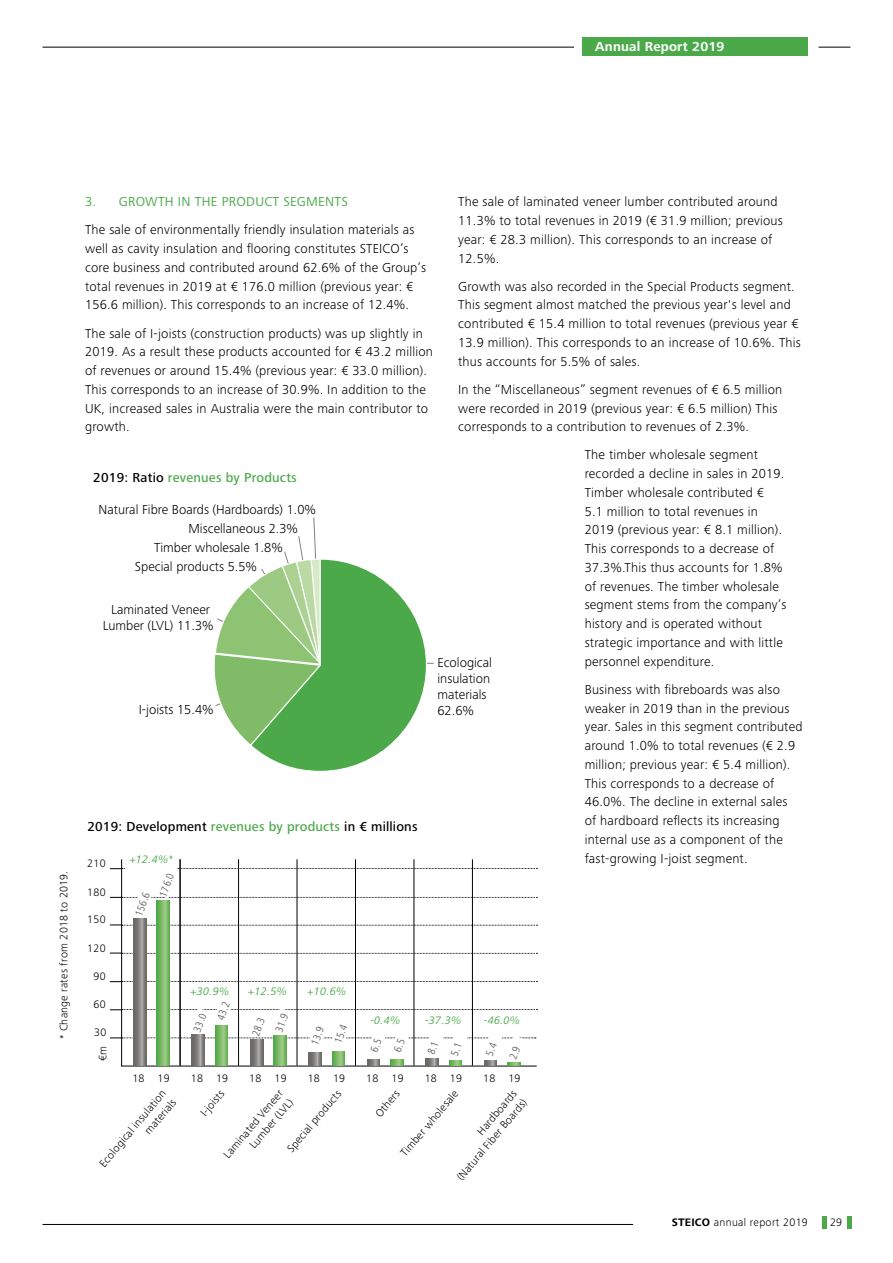
<style>
.page{position:relative;width:893px;height:1263px;background:#fff}
.page>*{position:absolute;margin:0;border:0;box-sizing:border-box;transform-origin:0 0}
.t1{font:300 13.5px/18.8px "Frutiger Next LTW1 G";letter-spacing:.015em;color:#000}
.t2{font:500 13.5px "Frutiger Next LTW1 G";letter-spacing:.015em;color:#000}
.t3{font:13.5px "Frutiger Next LTW1 G";letter-spacing:.02em;color:#4ba94a}
.t4{font:500 13.5px "Frutiger Next LTW1 G";letter-spacing:.015em;color:#4ba94a}
.t5{font:700 13.5px "Frutiger Next LTW1 G";letter-spacing:.015em;color:#fff}
.t6{font:300 11.25px/13.5px "Frutiger Next LTW1 G";letter-spacing:.02em;color:#000;text-align:right}
.t7{font:condensed 11.25px/22px "Frutiger Next LTW1 G";color:#6a6764}
.t8{font:italic 11.25px "Frutiger Next LTW1 G";letter-spacing:.02em;color:#4ba94a}
.s1{color:#000}
.s2{color:#4ba94a}
.s3{font-weight:700}
</style>
<div class="page">
<hr style="left:43px;top:47px;width:531px;height:1px;background:#000">
<div style="left:583px;top:38px;width:225px;height:18px;background:#4ba94a"></div>
<hr style="left:819px;top:47px;width:31px;height:1px;background:#000">
<hr style="left:822px;top:1216px;width:4px;height:13px;background:#4ba94a">
<div style="left:847px;top:1216px;width:5px;height:13px;background:#4ba94a"></div>
<hr style="left:43px;top:1224px;width:590px;height:1px;background:#000">
<hr style="left:122px;top:1066px;width:415px;height:1px;background:#000">
<hr style="left:121px;top:859px;width:1px;height:207px;background:#000">
<svg style="left:110px;top:981px;width:427px;height:1px"></svg>
<svg style="left:110px;top:953px;width:427px;height:1px"></svg>
<svg style="left:110px;top:925px;width:427px;height:1px"></svg>
<svg style="left:157px;top:917px;width:12px;height:79px"></svg>
<svg style="left:133px;top:919px;width:13px;height:77px"></svg>
<svg style="left:110px;top:866px;width:427px;height:51px"></svg>
<div style="left:126px;top:855px;width:51px;height:14px;background:#fff"></div>
<hr style="left:180px;top:859px;width:1px;height:207px;background:#000">
<hr style="left:238px;top:859px;width:1px;height:207px;background:#000">
<hr style="left:297px;top:859px;width:1px;height:207px;background:#000">
<hr style="left:355px;top:859px;width:1px;height:207px;background:#000">
<hr style="left:414px;top:859px;width:1px;height:207px;background:#000">
<hr style="left:472px;top:859px;width:1px;height:207px;background:#000">
<hr style="left:320px;top:663px;width:114px;height:1px;background:#848280">
<svg style="left:214px;top:517px;width:214px;height:254px"></svg>
<svg style="left:110px;top:996px;width:427px;height:69px"></svg>
<p class="t5" style="left:595px;top:39px;width:131px">Annual Report 2019</p>
<p class="t6" style="left:57px;top:1039px;width:170px;rotate:-90deg">* Change rates from 2018 to 2019.</p>
<p class="t1" style="left:458px;top:192px;width:326px">The sale of laminated veneer lumber contributed around 11.3% to total revenues in 2019 (€ 31.9 million; previous year: € 28.3 million). This corresponds to an increase of 12.5%.</p>
<p class="t1" style="left:458px;top:277px;width:344px">Growth was also recorded in the Special Products segment.<br>This segment almost matched the previous year's level and contributed € 15.4 million to total revenues (previous year € 13.9 million). This corresponds to an increase of 10.6%. This thus accounts for 5.5% of sales.</p>
<p class="t1" style="left:458px;top:380px;width:326px">In the “Miscellaneous” segment revenues of € 6.5 million were recorded in 2019 (previous year: € 6.5 million) This corresponds to a contribution to revenues of 2.3%.</p>
<p class="t1" style="left:585px;top:446px;width:203px">The timber wholesale segment recorded a decline in sales in 2019.<br>Timber wholesale contributed €<br>5.1 million to total revenues in<br>2019 (previous year: € 8.1 million).<br>This corresponds to a decrease of<br>37.3%.This thus accounts for 1.8% of revenues. The timber wholesale segment stems from the company’s history and is operated without strategic importance and with little personnel expenditure.</p>
<p class="t1" style="left:585px;top:680px;width:219px">Business with fibreboards was also weaker in 2019 than in the previous year. Sales in this segment contributed around 1.0% to total revenues (€ 2.9 million; previous year: € 5.4 million).<br>This corresponds to a decrease of 46.0%. The decline in external sales<br>of hardboard reflects its increasing internal use as a component of the fast-growing I-joist segment.</p>
<p class="t3" style="left:85px;top:194px;width:264px">3. GROWTH IN THE PRODUCT SEGMENTS</p>
<p class="t1" style="left:85px;top:221px;width:343px">The sale of environmentally friendly insulation materials as well as cavity insulation and flooring constitutes STEICO’s core business and contributed around 62.6% of the Group’s total revenues in 2019 at € 176.0 million (previous year: € 156.6 million). This corresponds to an increase of 12.4%.</p>
<p class="t1" style="left:85px;top:324px;width:349px">The sale of I-joists (construction products) was up slightly in 2019. As a result these products accounted for € 43.2 million of revenues or around 15.4% (previous year: € 33.0 million).<br>This corresponds to an increase of 30.9%. In addition to the UK, increased sales in Australia were the main contributor to growth.</p>
<p class="t4" style="left:93px;top:470px;width:205px"><span class="s1">2019: Ratio</span> revenues by Products</p>
<p class="t1" style="left:99px;top:500px;width:219px">Natural Fibre Boards (Hardboards) 1.0%</p>
<p class="t1" style="left:99px;top:504px;width:219px">Natural Fibre Boards (Hardboards) 1.0%</p>
<p class="t1" style="left:154px;top:519px;width:146px;text-indent:34px">Miscellaneous 2.3%<br>Timber wholesale 1.8%</p>
<p class="t1" style="left:154px;top:523px;width:146px;text-indent:34px">Miscellaneous 2.3%<br>Timber wholesale 1.8%</p>
<p class="t1" style="left:135px;top:557px;width:124px">Special products 5.5%</p>
<p class="t1" style="left:103px;top:601px;width:112px;line-height:16.2px;text-align:center">Laminated Veneer<br>Lumber (LVL) 11.3%</p>
<p class="t1" style="left:135px;top:561px;width:124px">Special products 5.5%</p>
<p class="t1" style="left:103px;top:606px;width:112px;line-height:16.2px;text-align:center">Laminated Veneer<br>Lumber (LVL) 11.3%</p>
<p class="t1" style="left:437px;top:654px;width:56px;line-height:16.2px">Ecological insulation materials</p>
<p class="t1" style="left:437px;top:658px;width:56px;line-height:16.2px">Ecological insulation materials</p>
<p class="t1" style="left:139px;top:701px;width:76px">I-joists 15.4%</p>
<p class="t1" style="left:437px;top:701px;width:38px">62.6%</p>
<p class="t1" style="left:139px;top:705px;width:76px">I-joists 15.4%</p>
<p class="t1" style="left:437px;top:706px;width:38px">62.6%</p>
<p class="t2" style="left:87px;top:819px;width:332px">2019: Development <span class="s2">revenues by products</span> in € millions</p>
<p class="t8" style="left:130px;top:853px;width:45px">+12.4%*</p>
<p class="t6" style="left:87px;top:857px;width:20px">210</p>
<p class="t6" style="left:87px;top:885px;width:20px">180</p>
<p class="t6" style="left:87px;top:913px;width:20px">150</p>
<p class="t6" style="left:87px;top:941px;width:20px">120</p>
<p class="t6" style="left:94px;top:969px;width:14px">90</p>
<p class="t6" style="left:94px;top:997px;width:14px">60</p>
<p class="t6" style="left:94px;top:1026px;width:14px">30</p>
<p class="t6" style="left:96px;top:1061px;width:17px;rotate:-90deg">€m</p>
<p class="t7" style="left:128px;top:912px;width:26px;rotate:-70deg">156.6</p>
<p class="t7" style="left:152px;top:892px;width:26px;rotate:-70deg">176.0</p>
<p class="t8" style="left:191px;top:985px;width:40px">+30.9%</p>
<p class="t7" style="left:186px;top:1027px;width:20px;rotate:-70deg">33.0</p>
<p class="t7" style="left:210px;top:1016px;width:20px;rotate:-70deg">43.2</p>
<p class="t8" style="left:248px;top:985px;width:40px">+12.5%</p>
<p class="t7" style="left:245px;top:1031px;width:20px;rotate:-70deg">28.3</p>
<p class="t7" style="left:268px;top:1027px;width:20px;rotate:-70deg">31.9</p>
<p class="t8" style="left:308px;top:985px;width:40px">+10.6%</p>
<p class="t7" style="left:308px;top:1032px;width:20px;line-height:21.3px;text-indent:-10px;rotate:-70deg">13.9<br>15.4</p>
<p class="t8" style="left:370px;top:1014px;width:31px">-0.4%</p>
<p class="t7" style="left:366px;top:1040px;width:15px;text-indent:-8px;rotate:-70deg">6.5<br>6.5</p>
<p class="t8" style="left:425px;top:1014px;width:38px">-37.3%</p>
<p class="t7" style="left:420px;top:1050px;width:22px;line-height:22.5px;text-align:center;rotate:-70deg">8.1<br>5.1</p>
<p class="t8" style="left:484px;top:1014px;width:38px">-46.0%</p>
<p class="t1" style="left:138px;top:1065px;width:73px">Europe 6.1%</p>
<p class="t1" style="left:152px;top:1102px;width:73px">Europe 6.8%</p>
<p class="t1" style="left:138px;top:1069px;width:73px">Europe 6.1%</p>
<p class="t6" style="left:249px;top:1071px;width:39px">18 19</p>
<p class="t6" style="left:132px;top:1071px;width:39px">18 19</p>
<p class="t6" style="left:191px;top:1071px;width:39px">18 19</p>
<p class="t6" style="left:308px;top:1071px;width:39px">18 19</p>
<p class="t6" style="left:366px;top:1071px;width:39px">18 19</p>
<p class="t6" style="left:425px;top:1071px;width:39px">18 19</p>
<p class="t6" style="left:483px;top:1071px;width:39px">18 19</p>
<p class="t6" style="left:220px;top:1152px;width:87px;rotate:-50deg">Laminated Veneer<br>Lumber (LVL)</p>
<p class="t6" style="left:398px;top:1151px;width:85px;rotate:-50deg">Timber wholesale</p>
<p class="t6" style="left:284px;top:1146px;width:79px;rotate:-50deg">Special products</p>
<p class="t6" style="left:443px;top:1166px;width:104px;rotate:-50deg">Hardboards<br>(Natural Fiber Boards)</p>
<p class="t6" style="left:96px;top:1161px;width:98px;rotate:-50deg">Ecological insulation materials</p>
<p class="t6" style="left:197px;top:1110px;width:32px;rotate:-50deg">I-joists</p>
<p class="t6" style="left:372px;top:1111px;width:33px;rotate:-50deg">Others</p>
<p class="t6" style="left:672px;top:1216px;width:138px"><span class="s3">STEICO</span> annual report 2019</p>
<p class="t6" style="left:830px;top:1215px;width:13px">29</p>
</div>
